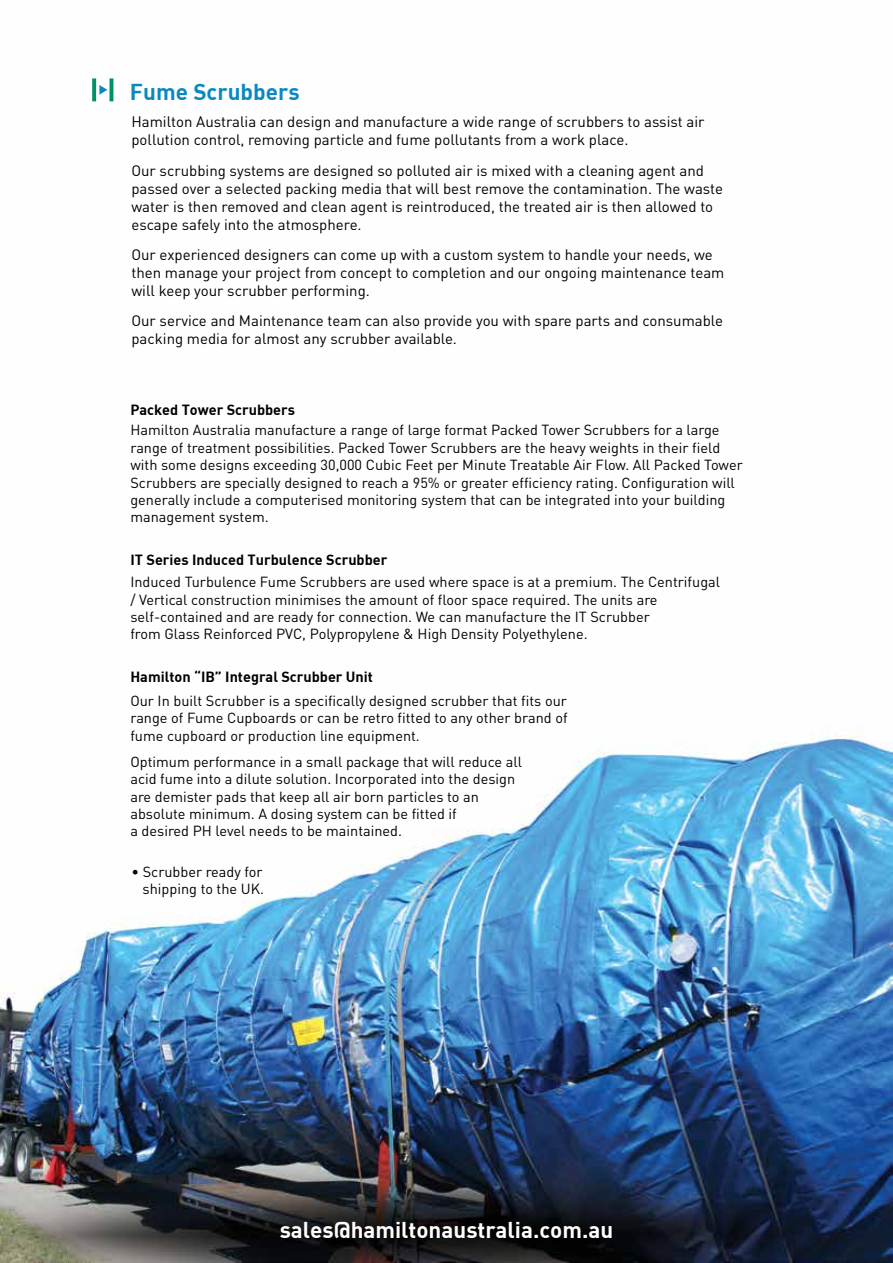
<style>
.page{position:relative;width:893px;height:1263px;background:#fff}
.page>*{position:absolute;margin:0;border:0;box-sizing:border-box;transform-origin:0 0}
.t1{font:22.5px "DIN Bold";color:#0b88c0}
.t2{font:22.35px "DIN Bold";color:#fff}
.t3{font:15px/18px "DIN";color:#000}
.t4{font:14.4px/17.4px "DIN";color:#000}
.t5{font:14.4px "DIN Bold";color:#000}
</style>
<div class="page">
<img style="left:0;top:78px;width:893px;height:1185px">
<svg style="left:92px;top:78px;width:4px;height:23px"></svg>
<hr style="left:110px;top:78px;width:3px;height:23px;background:#009166">
<svg style="left:99px;top:85px;width:8px;height:10px"></svg>
<img style="left:0;top:1012px;width:1px;height:188px">
<h1 class="t1" style="left:130px;top:77px;width:171px">Fume Scrubbers</h1>
<p class="t3" style="left:131px;top:113px;width:575px">Hamilton Australia can design and manufacture a wide range of scrubbers to assist air pollution control, removing particle and fume pollutants from a work place.</p>
<p class="t3" style="left:131px;top:161px;width:593px">Our scrubbing systems are designed so polluted air is mixed with a cleaning agent and passed over a selected packing media that will best remove the contamination. The waste water is then removed and clean agent is reintroduced, the treated air is then allowed to escape safely into the atmosphere.</p>
<p class="t3" style="left:131px;top:245px;width:595px">Our experienced designers can come up with a custom system to handle your needs, we then manage your project from concept to completion and our ongoing maintenance team will keep your scrubber performing.</p>
<p class="t3" style="left:131px;top:311px;width:593px">Our service and Maintenance team can also provide you with spare parts and consumable packing media for almost any scrubber available.</p>
<p class="t5" style="left:130px;top:400px;width:166px">Packed Tower Scrubbers</p>
<p class="t4" style="left:130px;top:421px;width:614px">Hamilton Australia manufacture a range of large format Packed Tower Scrubbers for a large range of treatment possibilities. Packed Tower Scrubbers are the heavy weights in their field with some designs exceeding 30,000 Cubic Feet per Minute Treatable Air Flow. All Packed Tower Scrubbers are specially designed to reach a 95% or greater efficiency rating. Configuration will generally include a computerised monitoring system that can be integrated into your building management system.</p>
<p class="t5" style="left:130px;top:550px;width:258px">IT Series Induced Turbulence Scrubber</p>
<p class="t4" style="left:130px;top:573px;width:591px">Induced Turbulence Fume Scrubbers are used where space is at a premium. The Centrifugal / Vertical construction minimises the amount of floor space required. The units are self-contained and are ready for connection. We can manufacture the IT Scrubber<br>from Glass Reinforced PVC, Polypropylene &amp; High Density Polyethylene.</p>
<p class="t5" style="left:130px;top:667px;width:244px">Hamilton “IB” Integral Scrubber Unit</p>
<p class="t4" style="left:130px;top:692px;width:439px;text-align:justify">Our In built Scrubber is a specifically designed scrubber that fits our range of Fume Cupboards or can be retro fitted to any other brand of fume cupboard or production line equipment.</p>
<p class="t4" style="left:130px;top:753px;width:393px">Optimum performance in a small package that will reduce all acid fume into a dilute solution. Incorporated into the design are demister pads that keep all air born particles to an absolute minimum. A dosing system can be fitted if<br>a desired PH level needs to be maintained.</p>
<p class="t4" style="left:131px;top:862px;width:134px;text-align:right">• Scrubber ready for shipping to the UK.</p>
<h2 class="t2" style="left:280px;top:1215px;width:335px">sales@hamiltonaustralia.com.au</h2>
</div>
